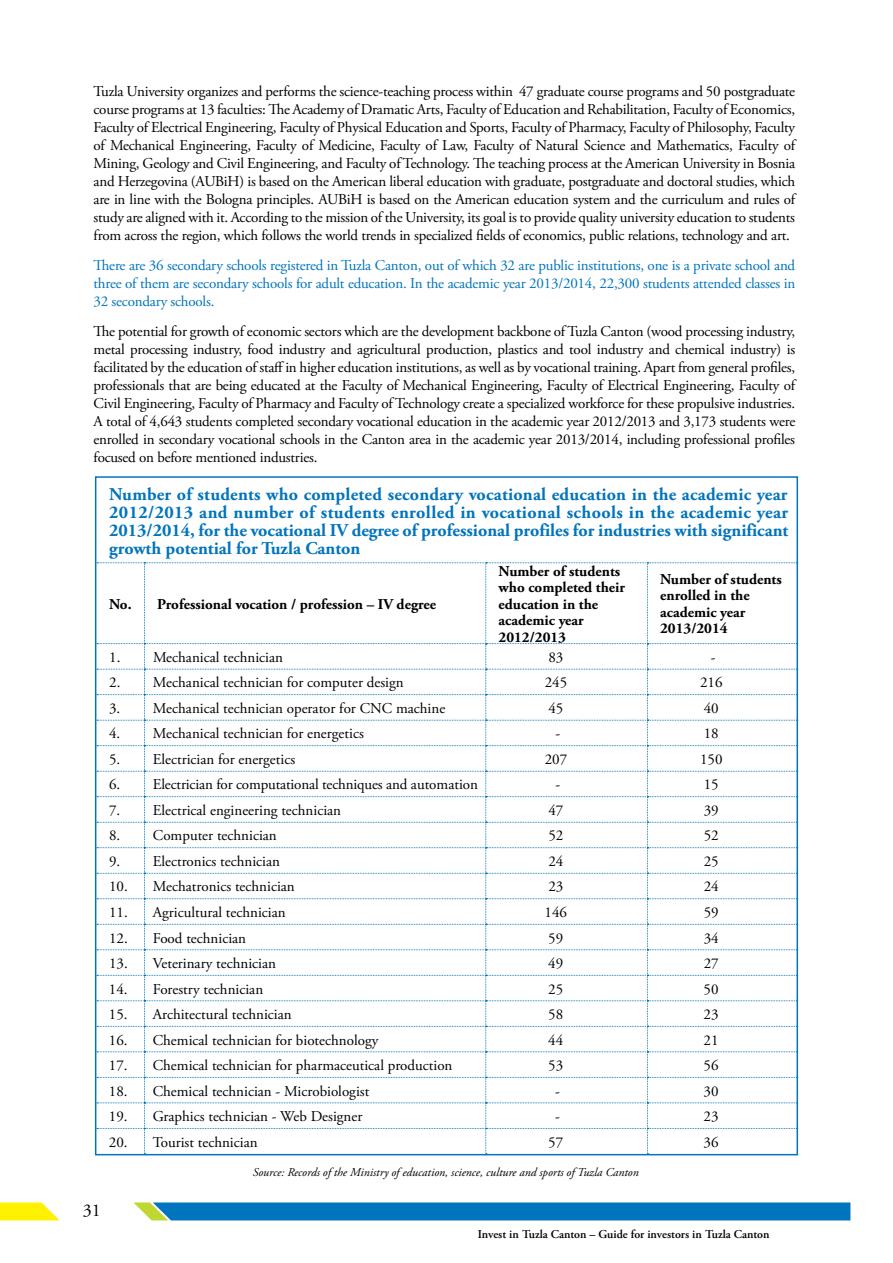
<style>
.page{position:relative;width:893px;height:1263px;background:#fff}
.page>*{position:absolute;margin:0;border:0;box-sizing:border-box;transform-origin:0 0}
.t1{font:700 18px/18px "Adobe Garamond Pro";color:#0074bc;text-align:justify}
.t2{font:18px "Adobe Garamond Pro";color:#000}
.t3{font:15px/18px "Adobe Garamond Pro";color:#000;text-align:justify}
.t4{font:15px/18px "Adobe Garamond Pro";letter-spacing:-.015em;color:#0074bc;text-align:justify}
.t5{font:700 15px/16.5px "Adobe Garamond Pro";color:#000}
.t6{font:italic 12px "Adobe Garamond Pro";color:#000}
.t7{font:600 12px "Adobe Garamond Pro";color:#000}
</style>
<div class="page">
<svg style="left:0;top:1202px;width:59px;height:18px"></svg>
<svg style="left:133px;top:1202px;width:717px;height:18px;background:#0f7cbb"></svg>
<svg style="left:94px;top:476px;width:705px;height:680px"></svg>
<p class="t3" style="left:94px;top:83px;width:703px">Tuzla University organizes and performs the science-teaching process within 47 graduate course programs and 50 postgraduate course programs at 13 faculties: The Academy of Dramatic Arts, Faculty of Education and Rehabilitation, Faculty of Economics, Faculty of Electrical Engineering, Faculty of Physical Education and Sports, Faculty of Pharmacy, Faculty of Philosophy, Faculty of Mechanical Engineering, Faculty of Medicine, Faculty of Law, Faculty of Natural Science and Mathematics, Faculty of Mining, Geology and Civil Engineering, and Faculty of Technology. The teaching process at the American University in Bosnia and Herzegovina (AUBiH) is based on the American liberal education with graduate, postgraduate and doctoral studies, which are in line with the Bologna principles. AUBiH is based on the American education system and the curriculum and rules of study are aligned with it. According to the mission of the University, its goal is to provide quality university education to students from across the region, which follows the world trends in specialized fields of economics, public relations, technology and art.</p>
<p class="t4" style="left:94px;top:257px;width:703px">There are 36 secondary schools registered in Tuzla Canton, out of which 32 are public institutions, one is a private school and three of them are secondary schools for adult education. In the academic year 2013/2014, 22,300 students attended classes in 32 secondary schools.</p>
<p class="t3" style="left:94px;top:323px;width:703px">The potential for growth of economic sectors which are the development backbone of Tuzla Canton (wood processing industry, metal processing industry, food industry and agricultural production, plastics and tool industry and chemical industry) is facilitated by the education of staff in higher education institutions, as well as by vocational training. Apart from general profiles, professionals that are being educated at the Faculty of Mechanical Engineering, Faculty of Electrical Engineering, Faculty of Civil Engineering, Faculty of Pharmacy and Faculty of Technology create a specialized workforce for these propulsive industries.<br>A total of 4,643 students completed secondary vocational education in the academic year 2012/2013 and 3,173 students were enrolled in secondary vocational schools in the Canton area in the academic year 2013/2014, including professional profiles focused on before mentioned industries.</p>
<p class="t1" style="left:109px;top:485px;width:681px">Number of students who completed secondary vocational education in the academic year 2012/2013 and number of students enrolled in vocational schools in the academic year 2013/2014, for the vocational IV degree of professional profiles for industries with significant growth potential for Tuzla Canton</p>
<p class="t5" style="left:109px;top:596px;width:328px">No. Professional vocation / profession – IV degree</p>
<p class="t5" style="left:499px;top:563px;width:128px">Number of students who completed their education in the academic year<br>2012/2013</p>
<p class="t5" style="left:660px;top:571px;width:123px">Number of students enrolled in the academic year<br>2013/2014</p>
<p class="t2" style="left:83px;top:1199px;width:19px">31</p>
<p class="t3" style="left:109px;top:649px;width:175px">1. Mechanical technician</p>
<p class="t3" style="left:548px;top:649px;width:16px">83</p>
<p class="t3" style="left:711px;top:649px;width:6px">-</p>
<p class="t3" style="left:109px;top:674px;width:296px">2. Mechanical technician for computer design</p>
<p class="t3" style="left:545px;top:674px;width:24px">245</p>
<p class="t3" style="left:700px;top:674px;width:24px">216</p>
<p class="t3" style="left:109px;top:700px;width:338px">3. Mechanical technician operator for CNC machine</p>
<p class="t3" style="left:548px;top:700px;width:16px">45</p>
<p class="t3" style="left:704px;top:700px;width:16px">40</p>
<p class="t3" style="left:109px;top:725px;width:256px">4. Mechanical technician for energetics</p>
<p class="t3" style="left:555px;top:725px;width:6px">-</p>
<p class="t3" style="left:704px;top:725px;width:16px">18</p>
<p class="t3" style="left:109px;top:751px;width:188px">5. Electrician for energetics</p>
<p class="t3" style="left:545px;top:751px;width:24px">207</p>
<p class="t3" style="left:700px;top:751px;width:24px">150</p>
<p class="t3" style="left:109px;top:776px;width:370px">6. Electrician for computational techniques and automation</p>
<p class="t3" style="left:555px;top:776px;width:6px">-</p>
<p class="t3" style="left:704px;top:776px;width:16px">15</p>
<p class="t3" style="left:109px;top:802px;width:234px">7. Electrical engineering technician</p>
<p class="t3" style="left:548px;top:802px;width:16px">47</p>
<p class="t3" style="left:704px;top:802px;width:16px">39</p>
<p class="t3" style="left:109px;top:827px;width:169px">8. Computer technician</p>
<p class="t3" style="left:548px;top:827px;width:16px">52</p>
<p class="t3" style="left:704px;top:827px;width:16px">52</p>
<p class="t3" style="left:109px;top:853px;width:172px">9. Electronics technician</p>
<p class="t3" style="left:548px;top:853px;width:16px">24</p>
<p class="t3" style="left:704px;top:853px;width:16px">25</p>
<p class="t3" style="left:109px;top:878px;width:187px">10. Mechatronics technician</p>
<p class="t3" style="left:548px;top:878px;width:16px">23</p>
<p class="t3" style="left:704px;top:878px;width:16px">24</p>
<p class="t3" style="left:109px;top:904px;width:178px">11. Agricultural technician</p>
<p class="t3" style="left:545px;top:904px;width:24px">146</p>
<p class="t3" style="left:704px;top:904px;width:16px">59</p>
<p class="t3" style="left:109px;top:929px;width:139px">12. Food technician</p>
<p class="t3" style="left:548px;top:929px;width:16px">59</p>
<p class="t3" style="left:704px;top:929px;width:16px">34</p>
<p class="t3" style="left:109px;top:955px;width:169px">13. Veterinary technician</p>
<p class="t3" style="left:548px;top:955px;width:16px">49</p>
<p class="t3" style="left:704px;top:955px;width:16px">27</p>
<p class="t3" style="left:109px;top:980px;width:156px">14. Forestry technician</p>
<p class="t3" style="left:548px;top:980px;width:16px">25</p>
<p class="t3" style="left:704px;top:980px;width:16px">50</p>
<p class="t3" style="left:109px;top:1006px;width:184px">15. Architectural technician</p>
<p class="t3" style="left:548px;top:1006px;width:16px">58</p>
<p class="t3" style="left:704px;top:1006px;width:16px">23</p>
<p class="t3" style="left:109px;top:1031px;width:271px">16. Chemical technician for biotechnology</p>
<p class="t3" style="left:548px;top:1031px;width:16px">44</p>
<p class="t3" style="left:704px;top:1031px;width:16px">21</p>
<p class="t3" style="left:109px;top:1057px;width:345px">17. Chemical technician for pharmaceutical production</p>
<p class="t3" style="left:548px;top:1057px;width:16px">53</p>
<p class="t3" style="left:704px;top:1057px;width:16px">56</p>
<p class="t3" style="left:109px;top:1082px;width:262px">18. Chemical technician - Microbiologist</p>
<p class="t3" style="left:555px;top:1082px;width:6px">-</p>
<p class="t3" style="left:704px;top:1082px;width:16px">30</p>
<p class="t3" style="left:109px;top:1108px;width:255px">19. Graphics technician - Web Designer</p>
<p class="t3" style="left:555px;top:1108px;width:6px">-</p>
<p class="t3" style="left:704px;top:1108px;width:16px">23</p>
<p class="t3" style="left:109px;top:1133px;width:150px">20. Tourist technician</p>
<p class="t3" style="left:548px;top:1133px;width:16px">57</p>
<p class="t3" style="left:704px;top:1133px;width:16px">36</p>
<p class="t6" style="left:253px;top:1165px;width:388px">Source: Records of the Ministry of education, science, culture and sports of Tuzla Canton</p>
<p class="t7" style="left:478px;top:1227px;width:293px">Invest in Tuzla Canton – Guide for investors in Tuzla Canton</p>
</div>
